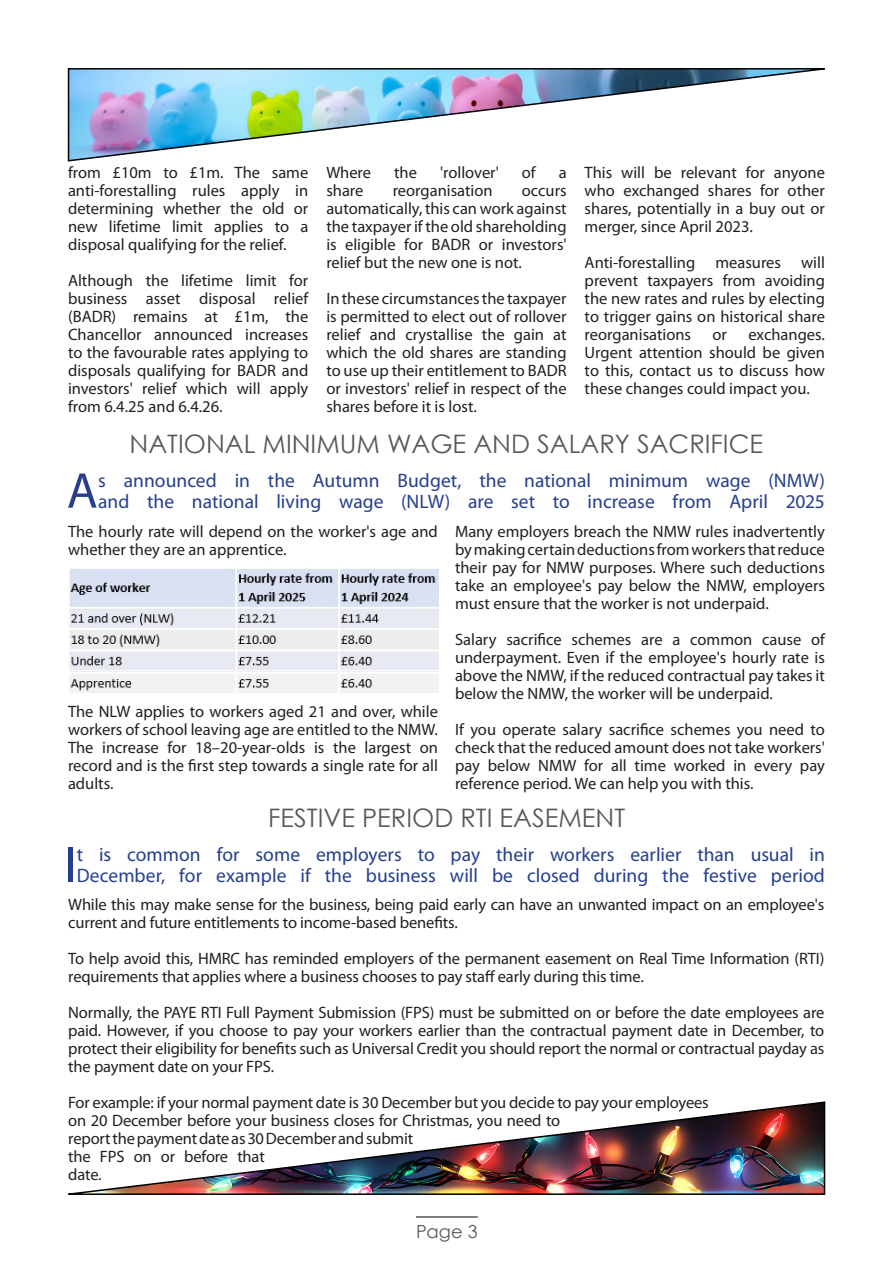
<style>
.page{position:relative;width:893px;height:1263px;background:#fff}
.page>*{position:absolute;margin:0;border:0;box-sizing:border-box;transform-origin:0 0}
.t1{font:50.7px "Myriad Pro";color:#253f8e}
.t2{font:25.5px "Century Gothic";color:#57585a}
.t3{font:19.5px/21px "Myriad Pro";color:#253f8e}
.t4{font:18px "Century Gothic";color:#57585a}
.t5{font:16.5px/18px "Myriad Pro";letter-spacing:-.005em;color:#231f20;text-align:justify}
</style>
<div class="page">
<hr style="left:416px;top:1216px;width:62px;height:2px;background:#57585a">
<img style="left:68px;top:1101px;width:758px;height:94px">
<img style="left:67px;top:68px;width:758px;height:94px">
<img style="left:69px;top:568px;width:369px;height:125px">
<p class="t5" style="left:68px;top:163px;width:242px">from £10m to £1m. The same anti-forestalling rules apply in determining whether the old or new lifetime limit applies to a disposal qualifying for the relief.</p>
<p class="t5" style="left:68px;top:271px;width:242px">Although the lifetime limit for business asset disposal relief (BADR) remains at £1m, the Chancellor announced increases to the favourable rates applying to disposals qualifying for BADR and investors' relief which will apply from 6.4.25 and 6.4.26.</p>
<p class="t5" style="left:326px;top:163px;width:46px">Where</p>
<p class="t5" style="left:394px;top:163px;width:24px">the</p>
<p class="t5" style="left:440px;top:163px;width:60px">'rollover'</p>
<p class="t5" style="left:522px;top:163px;width:15px">of</p>
<p class="t5" style="left:559px;top:163px;width:9px">a</p>
<p class="t5" style="left:326px;top:181px;width:39px">share</p>
<p class="t5" style="left:393px;top:181px;width:101px">reorganisation</p>
<p class="t5" style="left:326px;top:181px;width:242px;text-indent:196px">occurs automatically, this can work against the taxpayer if the old shareholding is eligible for BADR or investors' relief but the new one is not.</p>
<p class="t5" style="left:326px;top:289px;width:242px">In these circumstances the taxpayer is permitted to elect out of rollover relief and crystallise the gain at which the old shares are standing to use up their entitlement to BADR or investors' relief in respect of the shares before it is lost.</p>
<p class="t5" style="left:585px;top:163px;width:242px">This will be relevant for anyone who exchanged shares for other shares, potentially in a buy out or merger, since April 2023.</p>
<p class="t5" style="left:585px;top:253px;width:242px">Anti-forestalling measures will prevent taxpayers from avoiding the new rates and rules by electing to trigger gains on historical share reorganisations</p>
<p class="t5" style="left:585px;top:325px;width:242px;text-indent:164px">exchanges.<br>Urgent attention should be given to this, contact us to discuss how these changes could impact you.</p>
<p class="t5" style="left:713px;top:325px;width:16px">or</p>
<p class="t2" style="left:129px;top:426px;width:635px">NATIONAL MINIMUM WAGE AND SALARY SACRIFICE</p>
<p class="t1" style="left:67px;top:459px;width:33px">A</p>
<p class="t3" style="left:98px;top:469px;width:728px">s announced in the Autumn Budget, the national minimum wage (NMW) and the national living wage (NLW) are set to increase from April 2025</p>
<p class="t5" style="left:68px;top:522px;width:371px">The hourly rate will depend on the worker's age and whether they are an apprentice.</p>
<p class="t5" style="left:68px;top:702px;width:371px">The NLW applies to workers aged 21 and over, while workers of school leaving age are entitled to the NMW.<br>The increase for 18–20-year-olds is the largest on record and is the first step towards a single rate for all adults.</p>
<p class="t5" style="left:455px;top:522px;width:371px">Many employers breach the NMW rules inadvertently by making certain deductions from workers that reduce their pay for NMW purposes. Where such deductions take an employee's pay below the NMW, employers must ensure that the worker is not underpaid.</p>
<p class="t5" style="left:455px;top:630px;width:371px">Salary sacrifice schemes are a common cause of underpayment. Even if the employee's hourly rate is above the NMW, if the reduced contractual pay takes it below the NMW, the worker will be underpaid.</p>
<p class="t5" style="left:455px;top:720px;width:371px">If you operate salary sacrifice schemes you need to check that the reduced amount does not take workers' pay below NMW for all time worked in every pay reference period. We can help you with this.</p>
<p class="t2" style="left:268px;top:800px;width:359px">FESTIVE PERIOD RTI EASEMENT</p>
<p class="t1" style="left:64px;top:834px;width:14px">I</p>
<p class="t3" style="left:77px;top:843px;width:750px">t is common for some employers to pay their workers earlier than usual in<br>December, for example if the business will be closed during the festive period</p>
<p class="t5" style="left:68px;top:895px;width:757px">While this may make sense for the business, being paid early can have an unwanted impact on an employee's current and future entitlements to income-based benefits.</p>
<p class="t5" style="left:68px;top:949px;width:758px">To help avoid this, HMRC has reminded employers of the permanent easement on Real Time Information (RTI) requirements that applies where a business chooses to pay staff early during this time.</p>
<p class="t5" style="left:68px;top:1003px;width:758px">Normally, the PAYE RTI Full Payment Submission (FPS) must be submitted on or before the date employees are paid. However, if you choose to pay your workers earlier than the contractual payment date in December, to protect their eligibility for benefits such as Universal Credit you should report the normal or contractual payday as the payment date on your FPS.</p>
<p class="t5" style="left:68px;top:1093px;width:642px;text-align:left">For example: if your normal payment date is 30 December but you decide to pay your employees on 20 December before your business closes for Christmas, you need to<br>report the payment date as 30 December and submit<br>the FPS on or before that<br>date.</p>
<p class="t4" style="left:416px;top:1218px;width:63px">Page 3</p>
</div>
